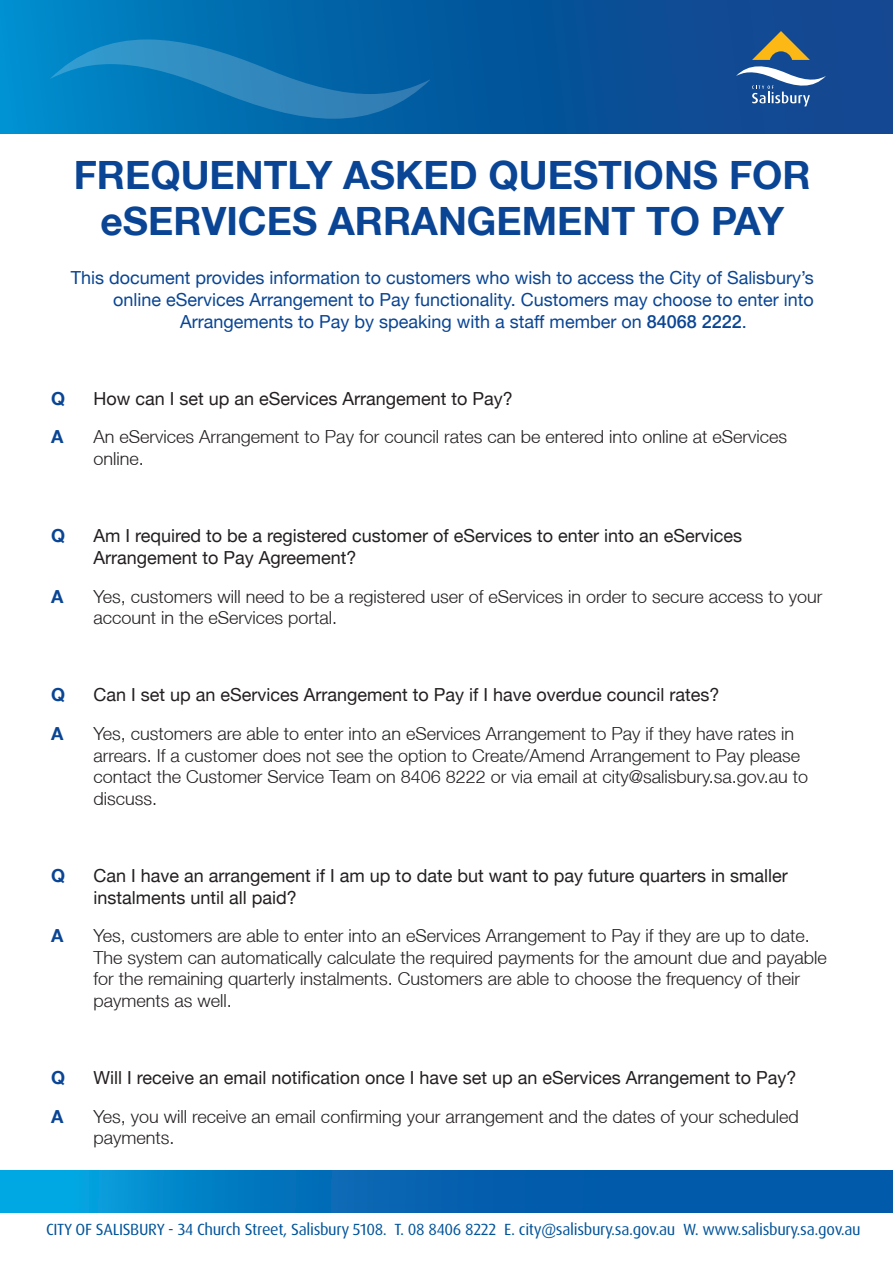
<style>
.page{position:relative;width:893px;height:1263px;background:#fff}
.page>*{position:absolute;margin:0;border:0;box-sizing:border-box;transform-origin:0 0}
.t1{font:700 39px/46.8px "Helvetica Neue LT";color:#094594;text-align:center}
.t2{font:300 18px/21.6px "Helvetica Neue LT";color:#231f20}
.t3{font:18px/21.6px "Helvetica Neue LT";color:#231f20}
.t4{font:18px "Helvetica Neue LT";color:#094594}
.t5{font:700 18px "Helvetica Neue LT";color:#094594}
.t6{font:16.2px "Dax OT";letter-spacing:-.02em;color:#01539a}
.s1{font-weight:500}
</style>
<div class="page">
<svg style="left:0;top:1170px;width:893px;height:43px;background:#026eb8"></svg>
<svg style="left:0;top:0;width:893px;height:134px;background:#075ca1"></svg>
<svg style="left:736px;top:31px;width:90px;height:75px;background:#476a92"></svg>
<svg style="left:50px;top:39px;width:380px;height:80px;background:#1078b5"></svg>
<h1 class="t1" style="left:74px;top:151px;width:738px">FREQUENTLY ASKED QUESTIONS FOR eSERVICES ARRANGEMENT TO PAY</h1>
<p class="t4" style="left:71px;top:267px;width:744px">This document provides information to customers who wish to access the City of Salisbury’s</p>
<p class="t4" style="left:113px;top:289px;width:702px">online eServices Arrangement to Pay functionality. Customers may choose to enter into</p>
<p class="t4" style="left:180px;top:310px;width:568px">Arrangements to Pay by speaking with a staff member on <span class="s1">84068 2222</span>.</p>
<p class="t5" style="left:51px;top:387px;width:16px">Q</p>
<p class="t3" style="left:94px;top:387px;width:421px">How can I set up an eServices Arrangement to Pay?</p>
<p class="t5" style="left:51px;top:426px;width:14px">A</p>
<p class="t2" style="left:94px;top:426px;width:695px">An eServices Arrangement to Pay for council rates can be entered into online at eServices online.</p>
<p class="t5" style="left:51px;top:525px;width:16px">Q</p>
<p class="t3" style="left:94px;top:525px;width:650px">Am I required to be a registered customer of eServices to enter into an eServices<br>Arrangement to Pay Agreement?</p>
<p class="t5" style="left:51px;top:585px;width:14px">A</p>
<p class="t2" style="left:94px;top:585px;width:730px">Yes, customers will need to be a registered user of eServices in order to secure access to your account in the eServices portal.</p>
<p class="t5" style="left:51px;top:684px;width:16px">Q</p>
<p class="t3" style="left:94px;top:684px;width:627px">Can I set up an eServices Arrangement to Pay if I have overdue council rates?</p>
<p class="t5" style="left:51px;top:722px;width:14px">A</p>
<p class="t2" style="left:94px;top:722px;width:716px">Yes, customers are able to enter into an eServices Arrangement to Pay if they have rates in arrears. If a customer does not see the option to Create/Amend Arrangement to Pay please contact the Customer Service Team on 8406 8222 or via email at city@salisbury.sa.gov.au to discuss.</p>
<p class="t5" style="left:51px;top:864px;width:16px">Q</p>
<p class="t3" style="left:94px;top:864px;width:696px">Can I have an arrangement if I am up to date but want to pay future quarters in smaller instalments until all paid?</p>
<p class="t5" style="left:51px;top:925px;width:14px">A</p>
<p class="t2" style="left:94px;top:925px;width:735px">Yes, customers are able to enter into an eServices Arrangement to Pay if they are up to date.<br>The system can automatically calculate the required payments for the amount due and payable for the remaining quarterly instalments. Customers are able to choose the frequency of their payments as well.</p>
<p class="t5" style="left:51px;top:1067px;width:16px">Q</p>
<p class="t3" style="left:94px;top:1067px;width:704px">Will I receive an email notification once I have set up an eServices Arrangement to Pay?</p>
<p class="t5" style="left:51px;top:1105px;width:14px">A</p>
<p class="t2" style="left:94px;top:1105px;width:707px">Yes, you will receive an email confirming your arrangement and the dates of your scheduled payments.</p>
<p class="t6" style="left:46px;top:1219px;width:816px">CITY OF SALISBURY - 34 Church Street, Salisbury 5108. T. 08 8406 8222 E. city@salisbury.sa.gov.au W. www.salisbury.sa.gov.au</p>
</div>
